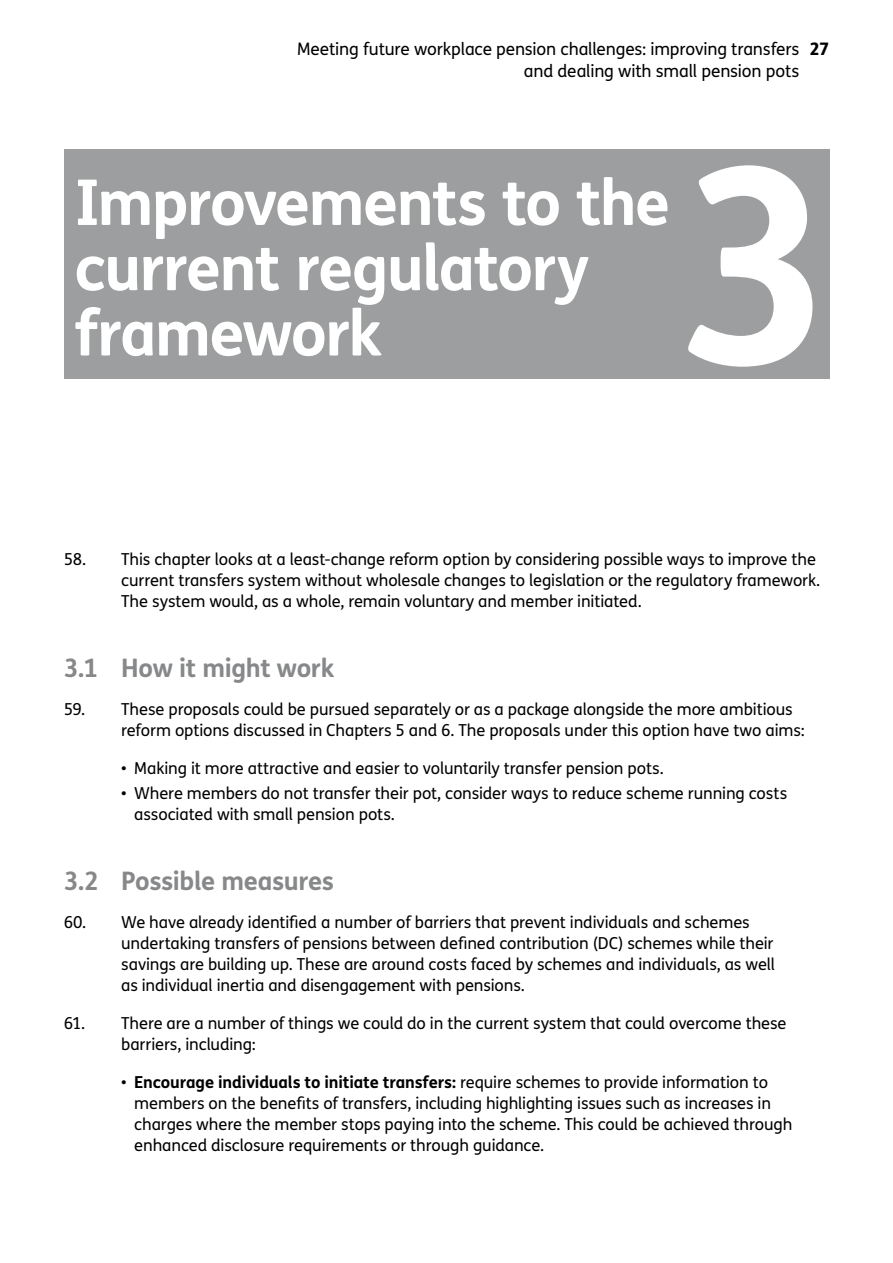
<style>
.page{position:relative;width:893px;height:1263px;background:#fff}
.page>*{position:absolute;margin:0;border:0;box-sizing:border-box;transform-origin:0 0}
.t1{font:700 272.1px "FS Me";color:#fff}
.t2{font:700 63px/65.2px "FS Me";letter-spacing:-.025em;color:#fff}
.t3{font:700 25.5px "FS Me";letter-spacing:-.015em;color:#87888a}
.t4{font:17.25px/21.8px "FS Me";letter-spacing:-.01em;color:#000}
.Body_text_-_Numbered{font:16.5px/21px "FS Me";letter-spacing:-.005em;color:#000}
.Sub_1{font:16.5px/21px "FS Me";letter-spacing:-.01em;color:#000}
.sub_1_last{font:16.5px/21px "FS Me";letter-spacing:-.005em;color:#000}
.s1{font-weight:800}
.s2{font-weight:700}
</style>
<div class="page">
<div style="left:64px;top:149px;width:766px;height:229px;background:#9c9e9f"></div>
<p class="t4" style="left:524px;top:38px;width:307px;text-indent:-227px">Meeting future workplace pension challenges: improving transfers <span class="s1">27 </span>and dealing with small pension pots</p>
<h1 class="t2" style="left:74px;top:167px;width:597px">Improvements to the current regulatory framework</h1>
<p class="t1" style="left:675px;top:57px;width:162px">3</p>
<p class="Body_text_-_Numbered" style="left:64px;top:549px;width:24px">58.</p>
<p class="Body_text_-_Numbered" style="left:121px;top:549px;width:701px">This chapter looks at a least-change reform option by considering possible ways to improve the current transfers system without wholesale changes to legislation or the regulatory framework.<br>The system would, as a whole, remain voluntary and member initiated.</p>
<h2 class="t3" style="left:64px;top:648px;width:272px">3.1 How it might work</h2>
<p class="Body_text_-_Numbered" style="left:121px;top:698px;width:685px;text-indent:-57px">59. These proposals could be pursued separately or as a package alongside the more ambitious reform options discussed in Chapters 5 and 6. The proposals under this option have two aims:</p>
<p class="Sub_1" style="left:121px;top:757px;width:544px">• Making it more attractive and easier to voluntarily transfer pension pots.</p>
<p class="sub_1_last" style="left:134px;top:782px;width:654px;text-indent:-13px">• Where members do not transfer their pot, consider ways to reduce scheme running costs associated with small pension pots.</p>
<h2 class="t3" style="left:64px;top:861px;width:272px">3.2 Possible measures</h2>
<p class="Body_text_-_Numbered" style="left:121px;top:911px;width:655px;text-indent:-57px">60. We have already identified a number of barriers that prevent individuals and schemes undertaking transfers of pensions between defined contribution (DC) schemes while their savings are building up. These are around costs faced by schemes and individuals, as well as individual inertia and disengagement with pensions.</p>
<p class="Body_text_-_Numbered" style="left:121px;top:1012px;width:667px;text-indent:-57px">61. There are a number of things we could do in the current system that could overcome these barriers, including:</p>
<p class="Sub_1" style="left:134px;top:1071px;width:660px;text-indent:-13px">• <span class="s2">Encourage individuals to initiate transfers:</span> require schemes to provide information to members on the benefits of transfers, including highlighting issues such as increases in charges where the member stops paying into the scheme. This could be achieved through enhanced disclosure requirements or through guidance.</p>
</div>
